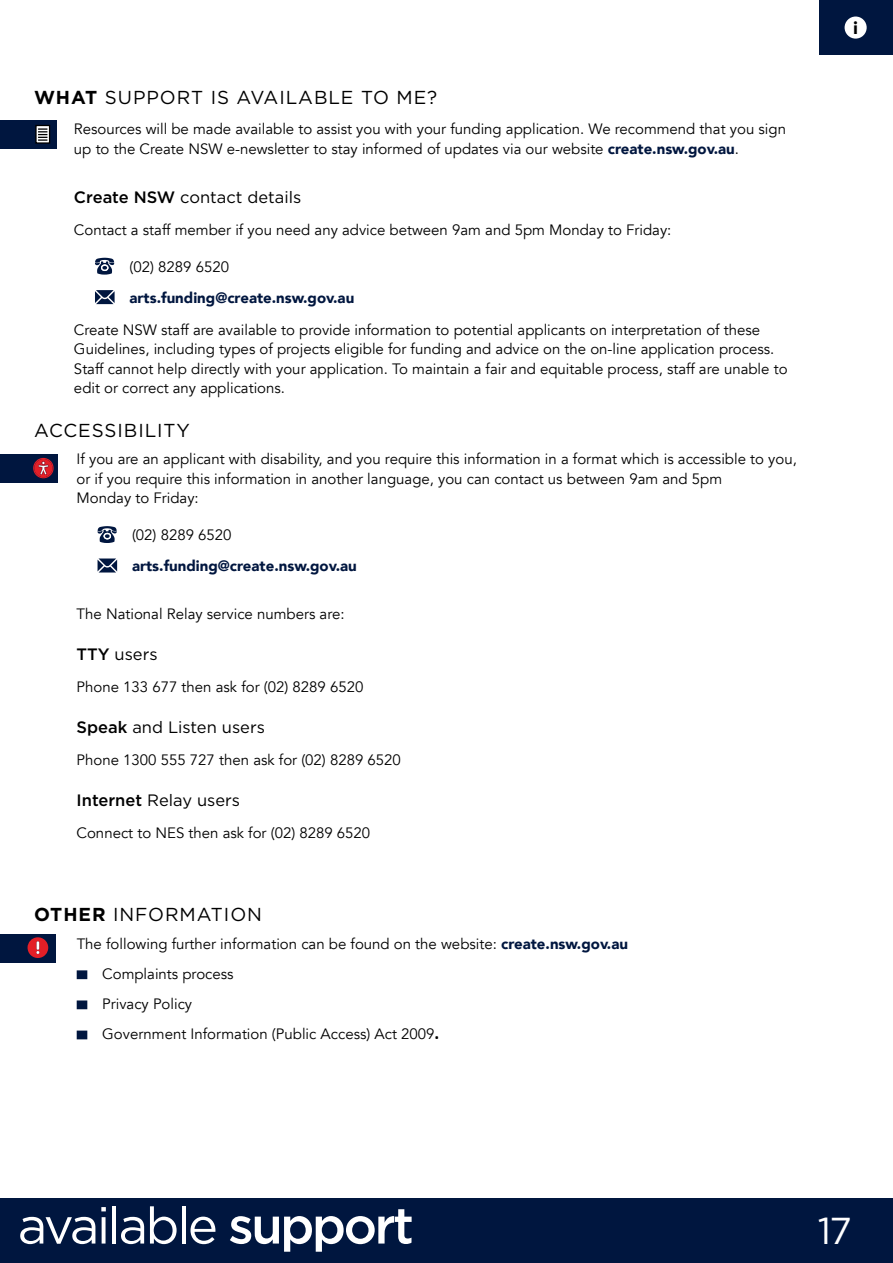
<style>
.page{position:relative;width:893px;height:1263px;background:#fff}
.page>*{position:absolute;margin:0;border:0;box-sizing:border-box;transform-origin:0 0}
.t1{font:51px "Gotham";letter-spacing:-.05em;color:#fff}
.t2{font:37.5px "Gotham";color:#fff}
.t3{font:18.75px "Gotham";letter-spacing:.05em;color:#000}
.t4{font:900 17.25px "Circular Std";color:#000}
.t5{font:16.5px "Gotham";color:#000}
.t6{font:15px/19.5px "Avenir";color:#000}
.t7{font:900 15px "Avenir";color:#00163f}
.s1{font-weight:700}
.s2{font-weight:900;color:#00163f}
.s3{font-weight:500}
.s4{font-family:"Calibri";font-weight:700;font-size:18px}
</style>
<div class="page">
<div style="left:0;top:1198px;width:893px;height:65px;background:#00163f"></div>
<div style="left:819px;top:1px;width:74px;height:54px;background:#00163f"></div>
<div style="left:845px;top:17px;width:22px;height:22px;background:#fff;border-radius:50%"></div>
<svg style="left:95px;top:258px;width:19px;height:17px"></svg>
<svg style="left:95px;top:290px;width:20px;height:14px"></svg>
<svg style="left:98px;top:526px;width:19px;height:17px"></svg>
<svg style="left:98px;top:558px;width:19px;height:14px"></svg>
<div style="left:0;top:120px;width:57px;height:29px;background:#00163f"></div>
<svg style="left:37px;top:127px;width:11px;height:15px"></svg>
<div style="left:35px;top:125px;width:15px;height:19px;border:1px solid #000"></div>
<svg style="left:38px;top:128px;width:9px;height:13px"></svg>
<div style="left:0;top:454px;width:58px;height:28px;background:#00163f"></div>
<svg style="left:33px;top:458px;width:21px;height:20px"></svg>
<div style="left:0;top:934px;width:55px;height:28px;background:#00163f"></div>
<svg style="left:28px;top:937px;width:20px;height:21px"></svg>
<div style="left:77px;top:970px;width:10px;height:9px;background:#00163f"></div>
<div style="left:77px;top:1000px;width:10px;height:9px;background:#00163f"></div>
<div style="left:77px;top:1030px;width:10px;height:9px;background:#00163f"></div>
<p class="t3" style="left:34px;top:86px;width:405px"><span class="s1">WHAT</span> SUPPORT IS AVAILABLE TO ME?</p>
<p class="t6" style="left:74px;top:119px;width:713px">Resources will be made available to assist you with your funding application. We recommend that you sign up to the Create NSW e-newsletter to stay informed of updates via our website <span class="s2">create.nsw.gov.au</span>.</p>
<p class="t5" style="left:74px;top:186px;width:229px"><span class="s3">Create NSW</span> contact details</p>
<p class="t6" style="left:74px;top:220px;width:599px">Contact a staff member if you need any advice between 9am and 5pm Monday to Friday:</p>
<p class="t6" style="left:129px;top:257px;width:101px">(02) 8289 6520</p>
<p class="t7" style="left:129px;top:285px;width:226px">arts.funding@create.nsw.gov.au</p>
<p class="t6" style="left:74px;top:320px;width:715px">Create NSW staff are available to provide information to potential applicants on interpretation of these Guidelines, including types of projects eligible for funding and advice on the on-line application process.<br>Staff cannot help directly with your application. To maintain a fair and equitable process, staff are unable to edit or correct any applications.</p>
<p class="t3" style="left:34px;top:419px;width:158px">ACCESSIBILITY</p>
<p class="t6" style="left:77px;top:450px;width:722px">If you are an applicant with disability, and you require this information in a format which is accessible to you, or if you require this information in another language, you can contact us between 9am and 5pm<br>Monday to Friday:</p>
<p class="t6" style="left:132px;top:525px;width:101px">(02) 8289 6520</p>
<p class="t7" style="left:132px;top:553px;width:226px">arts.funding@create.nsw.gov.au</p>
<p class="t6" style="left:77px;top:604px;width:270px">The National Relay service numbers are:</p>
<p class="t5" style="left:77px;top:643px;width:83px"><span class="s3">TTY</span> users</p>
<p class="t6" style="left:77px;top:677px;width:288px">Phone 133 677 then ask for (02) 8289 6520</p>
<p class="t5" style="left:77px;top:716px;width:190px"><span class="s3">Speak</span> and Listen users</p>
<p class="t6" style="left:77px;top:750px;width:326px">Phone 1300 555 727 then ask for (02) 8289 6520</p>
<p class="t5" style="left:77px;top:789px;width:165px"><span class="s3">Internet</span> Relay users</p>
<p class="t6" style="left:77px;top:823px;width:295px">Connect to NES then ask for (02) 8289 6520</p>
<p class="t3" style="left:34px;top:902px;width:229px"><span class="s1">OTHER</span> INFORMATION</p>
<p class="t6" style="left:102px;top:929px;width:527px;line-height:30.2px;text-indent:-26px">The following further information can be found on the website: <span class="s2">create.nsw.gov.au </span>Complaints process<br>Privacy Policy<br>Government Information (Public Access) Act 2009<span class="s4">.</span></p>
<p class="t4" style="left:853px;top:17px;width:6px">i</p>
<h1 class="t1" style="left:18px;top:1193px;width:398px">available <span class="s3">support</span></h1>
<h2 class="t2" style="left:818px;top:1206px;width:35px">17</h2>
</div>
